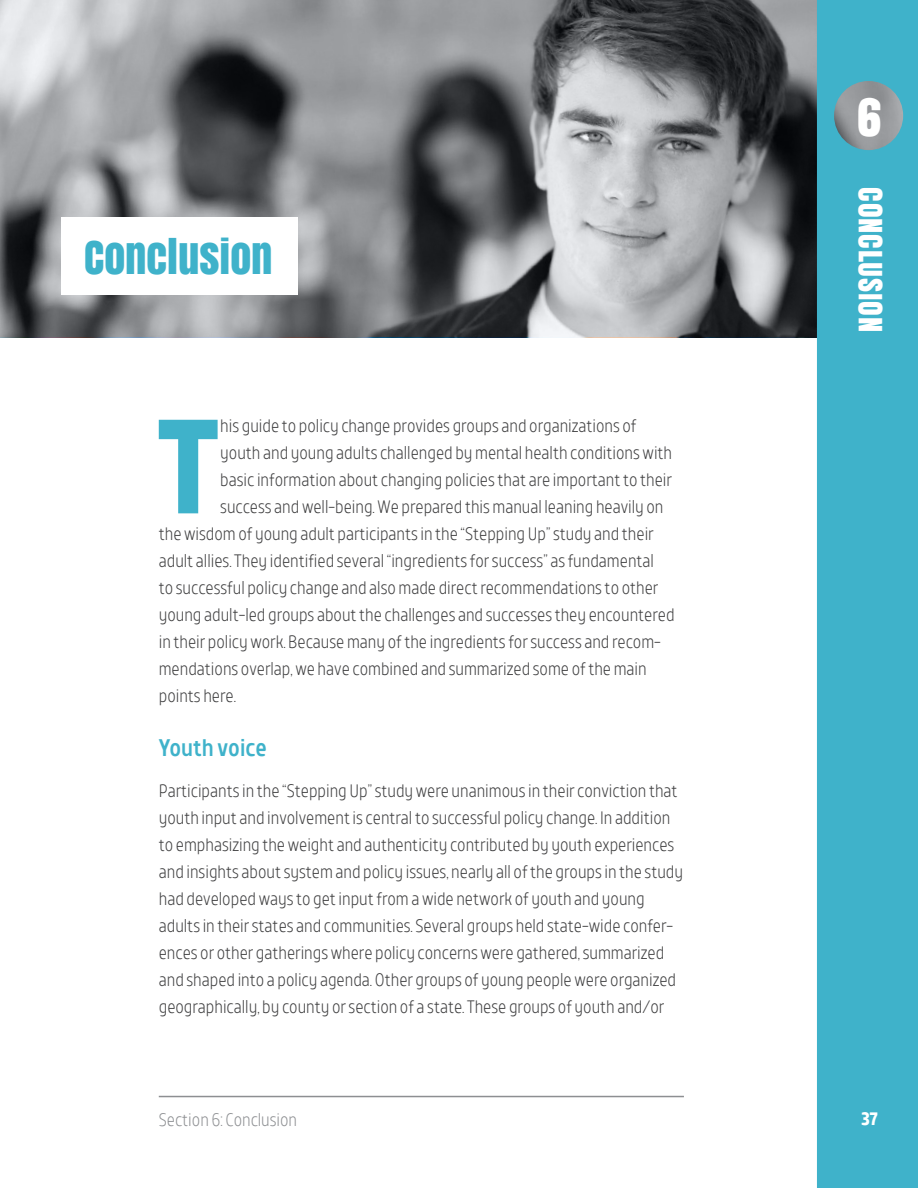
<style>
.page{position:relative;width:918px;height:1188px;background:#fff}
.page>*{position:absolute;margin:0;border:0;box-sizing:border-box;transform-origin:0 0}
.main_-_first_paragra{font:700 133.65px "TT Teds";color:#3fb2ca}
.t1{font:48px "Anton";color:#fff}
.t2{font:42px "Anton";color:#3fb2ca}
.section_title{font:30px "Anton";letter-spacing:.03em;color:#fff}
.heading{font:500 24px "TT Teds";color:#3fb2ca}
.main_-_first_paragra-2{font:300 18px "TT Teds";color:#3e3e3f}
.main_-_subsequent_pa{font:300 18px/27px "TT Teds";color:#3e3e3f}
.t3{font:300 18px "TT Teds";color:#8d8f92}
.t4{font:700 18px "TT Teds";color:#fff}
</style>
<div class="page">
<svg style="left:0;top:0;width:817px;height:338px;background:#7f8184"></svg>
<hr style="left:159px;top:1096px;width:525px;height:1px;background:#8d8f92">
<div style="left:61px;top:218px;width:237px;height:77px;background:#fff"></div>
<div style="left:817px;top:0;width:101px;height:1188px;background:#3fb2ca"></div>
<p class="t2" style="left:84px;top:225px;width:190px">Conclusion</p>
<p class="main_-_first_paragra" style="left:157px;top:379px;width:63px">T</p>
<p class="main_-_first_paragra-2" style="left:220px;top:415px;width:418px">his guide to policy change provides groups and organizations of</p>
<p class="main_-_first_paragra-2" style="left:220px;top:442px;width:453px">youth and young adults challenged by mental health conditions with</p>
<p class="main_-_first_paragra-2" style="left:220px;top:469px;width:453px">basic information about changing policies that are important to their</p>
<p class="main_-_first_paragra-2" style="left:220px;top:496px;width:445px">success and well-being. We prepared this manual leaning heavily on</p>
<p class="main_-_first_paragra-2" style="left:159px;top:523px;width:496px">the wisdom of young adult participants in the “Stepping Up” study and their</p>
<p class="main_-_first_paragra-2" style="left:159px;top:550px;width:497px">adult allies. They identified several “ingredients for success” as fundamental</p>
<p class="main_-_first_paragra-2" style="left:159px;top:577px;width:501px">to successful policy change and also made direct recommendations to other</p>
<p class="main_-_first_paragra-2" style="left:159px;top:604px;width:517px">young adult-led groups about the challenges and successes they encountered</p>
<p class="main_-_first_paragra-2" style="left:159px;top:631px;width:504px">in their policy work. Because many of the ingredients for success and recom-</p>
<p class="main_-_first_paragra-2" style="left:159px;top:658px;width:489px">mendations overlap, we have combined and summarized some of the main</p>
<p class="main_-_first_paragra-2" style="left:159px;top:685px;width:79px">points here.</p>
<p class="heading" style="left:159px;top:733px;width:109px">Youth voice</p>
<p class="main_-_subsequent_pa" style="left:159px;top:777px;width:526px">Participants in the “Stepping Up” study were unanimous in their conviction that youth input and involvement is central to successful policy change. In addition to emphasizing the weight and authenticity contributed by youth experiences and insights about system and policy issues, nearly all of the groups in the study had developed ways to get input from a wide network of youth and young adults in their states and communities. Several groups held state-wide confer&shy;ences or other gatherings where policy concerns were gathered, summarized and shaped into a policy agenda. Other groups of young people were organized geographically, by county or section of a state. These groups of youth and/or</p>
<p class="t3" style="left:159px;top:1109px;width:140px">Section 6: Conclusion</p>
<p class="t1" style="left:857px;top:79px;width:27px">6</p>
<p class="section_title" style="left:894px;top:187px;width:147px;rotate:90deg">CONCLUSION</p>
<p class="t4" style="left:861px;top:1107px;width:18px">37</p>
</div>
